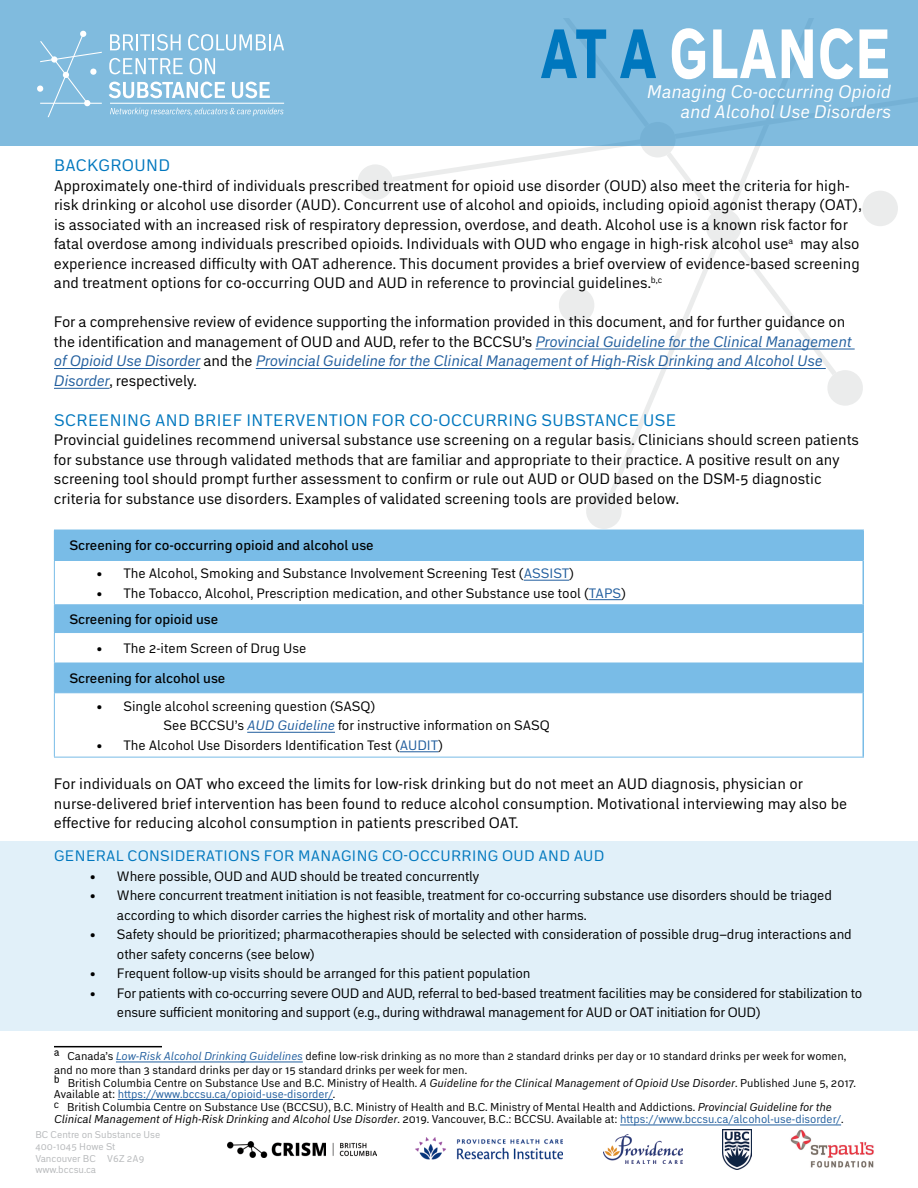
<style>
.page{position:relative;width:918px;height:1188px;background:#fff}
.page>*{position:absolute;margin:0;border:0;box-sizing:border-box;transform-origin:0 0}
.t1{font:700 expanded 68.85px "Embarcadero MVB Pro";letter-spacing:.02em;color:#fff;scale:.74 1}
.t2{font:italic 18px/19.8px "Embarcadero MVB Pro";color:#fff;text-align:right}
.t3{font:16.5px "Embarcadero MVB Pro";letter-spacing:.02em;color:#0077be}
.t4{font:15px/19.6px "Embarcadero MVB Pro";color:#000}
.t5{font:15px "Embarcadero MVB Pro";letter-spacing:.02em;color:#0077be}
.t6{font:13.5px/19.5px "Embarcadero MVB Pro";letter-spacing:-.01em;color:#000}
.t7{font:500 13.5px "Embarcadero MVB Pro";color:#000}
.t8{font:11.25px/13.5px "Embarcadero MVB Pro";color:#000}
.t9{font:italic 11.25px "Embarcadero MVB Pro";color:#000}
.t10{font:9.75px/11.7px "Embarcadero MVB Pro";color:#b7b9bb}
.s1{color:#0077be}
.s2{font-style:italic;color:#215e9e}
.s3{color:#215e9e}
.s4{font-weight:500}
.s5{font-size:13.5px}
.s6{font-style:italic}
.s7{font-style:normal}
.s8{font-style:normal;color:#215e9e}
</style>
<div class="page">
<svg style="left:609px;top:375px;width:55px;height:118px"></svg>
<svg style="left:548px;top:182px;width:289px;height:193px"></svg>
<svg style="left:393px;top:146px;width:367px;height:36px"></svg>
<svg style="left:825px;top:370px;width:38px;height:36px"></svg>
<svg style="left:704px;top:209px;width:39px;height:36px"></svg>
<svg style="left:862px;top:191px;width:36px;height:35px"></svg>
<svg style="left:556px;top:287px;width:41px;height:36px"></svg>
<svg style="left:640px;top:146px;width:36px;height:11px"></svg>
<svg style="left:358px;top:164px;width:35px;height:36px"></svg>
<svg style="left:586px;top:493px;width:36px;height:36px"></svg>
<img style="left:783px;top:1124px;width:91px;height:44px">
<div style="left:0;top:0;width:918px;height:146px;background:#80bbde"></div>
<div style="left:0;top:842px;width:918px;height:189px;background:#e1f0f9"></div>
<img style="left:722px;top:1130px;width:29px;height:39px">
<img style="left:603px;top:1135px;width:79px;height:28px">
<img style="left:416px;top:1138px;width:147px;height:22px">
<img style="left:228px;top:1142px;width:148px;height:16px">
<svg style="left:110px;top:34px;width:71px;height:17px"></svg>
<svg style="left:188px;top:34px;width:96px;height:17px"></svg>
<svg style="left:109px;top:58px;width:74px;height:16px"></svg>
<svg style="left:190px;top:58px;width:25px;height:16px"></svg>
<svg style="left:109px;top:82px;width:116px;height:16px"></svg>
<svg style="left:232px;top:82px;width:38px;height:16px"></svg>
<svg style="left:110px;top:108px;width:173px;height:8px"></svg>
<hr style="left:110px;top:103px;width:174px;height:1px;background:#fff">
<svg style="left:37px;top:30px;width:65px;height:87px"></svg>
<hr style="left:535px;top:349px;width:320px;height:1px;background:#215e9e">
<hr style="left:54px;top:368px;width:146px;height:1px;background:#215e9e">
<hr style="left:256px;top:368px;width:570px;height:1px;background:#215e9e">
<hr style="left:54px;top:388px;width:56px;height:1px;background:#215e9e">
<div style="left:54px;top:530px;width:809px;height:30px;background:#79bce7"></div>
<svg style="left:55px;top:605px;width:807px;height:87px;fill:#79bce7"></svg>
<hr style="left:862px;top:530px;width:2px;height:30px;background:#79bce7">
<hr style="left:862px;top:560px;width:2px;height:45px;background:#79bce7">
<hr style="left:862px;top:605px;width:2px;height:28px;background:#79bce7">
<hr style="left:862px;top:633px;width:2px;height:30px;background:#79bce7">
<hr style="left:862px;top:663px;width:2px;height:30px;background:#79bce7">
<hr style="left:862px;top:693px;width:2px;height:64px;background:#79bce7">
<hr style="left:54px;top:560px;width:808px;height:1px;background:#79bce7">
<hr style="left:54px;top:604px;width:808px;height:1px;background:#79bce7">
<hr style="left:54px;top:632px;width:808px;height:1px;background:#79bce7">
<hr style="left:54px;top:663px;width:808px;height:1px;background:#79bce7">
<hr style="left:54px;top:692px;width:808px;height:1px;background:#79bce7">
<hr style="left:54px;top:561px;width:1px;height:43px;background:#79bce7">
<hr style="left:54px;top:633px;width:1px;height:30px;background:#79bce7">
<svg style="left:54px;top:664px;width:1px;height:28px"></svg>
<hr style="left:54px;top:693px;width:1px;height:64px;background:#79bce7">
<hr style="left:54px;top:757px;width:810px;height:1px;background:#79bce7">
<svg style="left:54px;top:605px;width:1px;height:27px"></svg>
<hr style="left:524px;top:580px;width:45px;height:1px;background:#215e9e">
<hr style="left:589px;top:599px;width:32px;height:1px;background:#215e9e">
<hr style="left:247px;top:732px;width:88px;height:1px;background:#215e9e">
<hr style="left:400px;top:752px;width:38px;height:1px;background:#215e9e">
<hr style="left:54px;top:1046px;width:108px;height:1px;background:#000">
<hr style="left:116px;top:1062px;width:187px;height:1px;background:#215e9e">
<hr style="left:118px;top:1099px;width:215px;height:1px;background:#215e9e">
<hr style="left:620px;top:1125px;width:221px;height:1px;background:#215e9e">
<h1 class="t1" style="left:540px;top:4px;width:474px"><span class="s1">AT A</span> GLANCE</h1>
<p class="t2" style="left:647px;top:81px;width:246px">Managing Co-occurring Opioid and Alcohol Use Disorders</p>
<p class="t3" style="left:54px;top:154px;width:117px">BACKGROUND</p>
<p class="t4" style="left:54px;top:175px;width:809px">Approximately one-third of individuals prescribed treatment for opioid use disorder (OUD) also meet the criteria for high&shy;risk drinking or alcohol use disorder (AUD). Concurrent use of alcohol and opioids, including opioid agonist therapy (OAT), is associated with an increased risk of respiratory depression, overdose, and death. Alcohol use is a known risk factor for fatal overdose among individuals prescribed opioids. Individuals with OUD who engage in high-risk alcohol use<sup>a</sup> may also experience increased difficulty with OAT adherence. This document provides a brief overview of evidence-based screening and treatment options for co-occurring OUD and AUD in reference to provincial guidelines.<sup>b,c</sup></p>
<p class="t4" style="left:54px;top:312px;width:799px">For a comprehensive review of evidence supporting the information provided in this document, and for further guidance on the identification and management of OUD and AUD, refer to the BCCSU’s <span class="s2">Provincial Guideline for the Clinical Management of Opioid Use Disorder</span> and the <span class="s2">Provincial Guideline for the Clinical Management of High-Risk Drinking and Alcohol Use Disorder</span>, respectively.</p>
<p class="t3" style="left:54px;top:408px;width:624px">SCREENING AND BRIEF INTERVENTION FOR CO-OCCURRING SUBSTANCE USE</p>
<p class="t4" style="left:54px;top:429px;width:807px">Provincial guidelines recommend universal substance use screening on a regular basis. Clinicians should screen patients for substance use through validated methods that are familiar and appropriate to their practice. A positive result on any screening tool should prompt further assessment to confirm or rule out AUD or OUD based on the DSM-5 diagnostic criteria for substance use disorders. Examples of validated screening tools are provided below.</p>
<p class="t7" style="left:69px;top:536px;width:306px">Screening for co-occurring opioid and alcohol use</p>
<p class="t6" style="left:96px;top:563px;width:479px">• The Alcohol, Smoking and Substance Involvement Screening Test (<span class="s3">ASSIST</span>)</p>
<p class="t6" style="left:69px;top:579px;width:558px;line-height:26.2px;text-indent:27px">• The Tobacco, Alcohol, Prescription medication, and other Substance use tool (<span class="s3">TAPS</span>)<br><span class="s4">Screening for opioid use</span></p>
<p class="t6" style="left:96px;top:638px;width:212px">• The 2-item Screen of Drug Use</p>
<p class="t7" style="left:69px;top:669px;width:158px">Screening for alcohol use</p>
<p class="t6" style="left:164px;top:696px;width:388px;text-indent:-67px">• Single alcohol screening question (SASQ)<br>See BCCSU’s <span class="s2">AUD Guideline</span> for instructive information on SASQ</p>
<p class="t6" style="left:96px;top:735px;width:348px">• The Alcohol Use Disorders Identification Test (<span class="s3">AUDIT</span>)</p>
<p class="t4" style="left:54px;top:773px;width:795px">For individuals on OAT who exceed the limits for low-risk drinking but do not meet an AUD diagnosis, physician or nurse-delivered brief intervention has been found to reduce alcohol consumption. Motivational interviewing may also be effective for reducing alcohol consumption in patients prescribed OAT.</p>
<p class="t5" style="left:54px;top:846px;width:552px">GENERAL CONSIDERATIONS FOR MANAGING CO-OCCURRING OUD AND AUD</p>
<p class="t6" style="left:90px;top:866px;width:391px">• Where possible, OUD and AUD should be treated concurrently</p>
<p class="t6" style="left:117px;top:885px;width:716px;text-indent:-27px">• Where concurrent treatment initiation is not feasible, treatment for co-occurring substance use disorders should be triaged according to which disorder carries the highest risk of mortality and other harms.</p>
<p class="t6" style="left:117px;top:924px;width:736px;text-indent:-27px">• Safety should be prioritized; pharmacotherapies should be selected with consideration of possible drug–drug interactions and other safety concerns (see below)</p>
<p class="t6" style="left:90px;top:963px;width:442px">• Frequent follow-up visits should be arranged for this patient population</p>
<p class="t6" style="left:117px;top:983px;width:747px;text-indent:-27px">• For patients with co-occurring severe OUD and AUD, referral to bed-based treatment facilities may be considered for stabilization to ensure sufficient monitoring and support (e.g., during withdrawal management for AUD or OAT initiation for OUD)</p>
<p class="t8" style="left:54px;top:1049px;width:803px"><span class="s5">a</span> Canada’s <span class="s2">Low-Risk Alcohol Drinking Guidelines</span> define low-risk drinking as no more than 2 standard drinks per day or 10 standard drinks per week for women, and no more than 3 standard drinks per day or 15 standard drinks per week for men.<br><span class="s5">b</span> British Columbia Centre on Substance Use and B.C. Ministry of Health. <span class="s6">A Guideline for the Clinical Management of Opioid Use Disorder</span>. Published June 5, 2017.</p>
<p class="t8" style="left:54px;top:1087px;width:779px">Available at: <span class="s3">https://www.bccsu.ca/opioid-use-disorder/</span>.<br><sup>c</sup> British Columbia Centre on Substance Use (BCCSU), B.C. Ministry of Health and B.C. Ministry of Mental Health and Addictions. <span class="s6">Provincial Guideline for the</span></p>
<p class="t9" style="left:54px;top:1111px;width:791px">Clinical Management of High-Risk Drinking and Alcohol Use Disorder<span class="s7">. 2019. Vancouver, B.C.: BCCSU. Available at:</span> <span class="s8">https://www.bccsu.ca/alcohol-use-disorder/</span><span class="s7">.</span></p>
<p class="t10" style="left:35px;top:1129px;width:126px">BC Centre on Substance Use<br>400-1045 Howe St<br>Vancouver BC V6Z 2A9 www.bccsu.ca</p>
</div>
